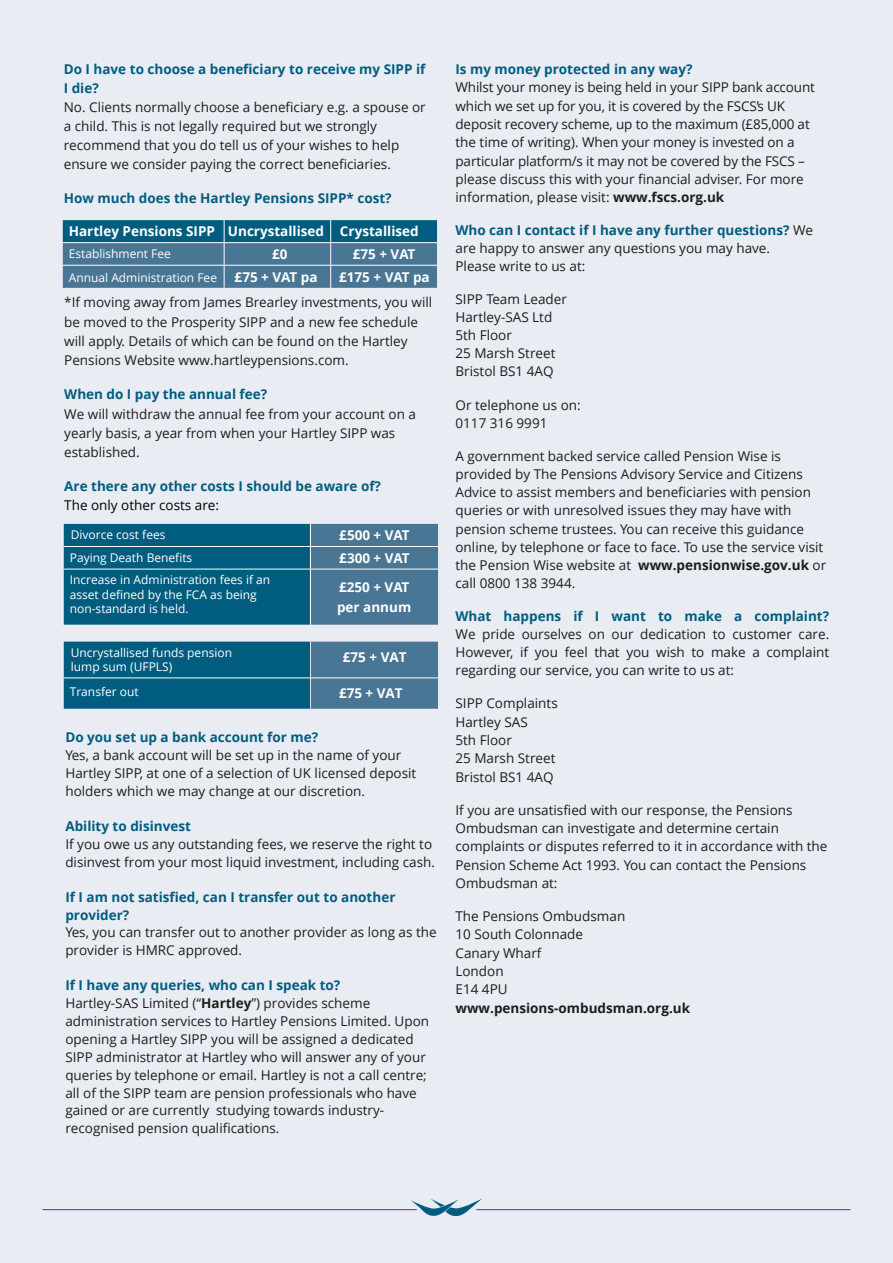
<style>
.page{position:relative;width:893px;height:1263px;background:#e9ecf3}
.page>*{position:absolute;margin:0;border:0;box-sizing:border-box;transform-origin:0 0}
.t1{font:13.5px/18.3px "Open Sans";color:#1d1d1b}
.t2{font:700 13.5px/19.5px "Open Sans";color:#fff}
.t3{font:700 13.5px/19.2px "Open Sans";color:#015d7f}
.t4{font:12px/14.7px "Open Sans";color:#fff}
.s1{font-weight:700;color:#015d7f}
.s2{font-weight:400;color:#000}
.s3{font-weight:700}
</style>
<div class="page">
<svg style="left:63px;top:220px;width:374px;height:68px;background:#387291"></svg>
<svg style="left:64px;top:524px;width:374px;height:101px;background:#1d6888"></svg>
<hr style="left:310px;top:569px;width:1px;height:56px;background:#fff">
<hr style="left:64px;top:569px;width:246px;height:1px;background:#fff">
<hr style="left:310px;top:569px;width:128px;height:1px;background:#fff">
<hr style="left:43px;top:1209px;width:374px;height:1px;background:#015d7f">
<hr style="left:476px;top:1209px;width:374px;height:1px;background:#015d7f">
<svg style="left:410px;top:1198px;width:73px;height:18px"></svg>
<svg style="left:64px;top:642px;width:374px;height:67px;background:#1b6787"></svg>
<hr style="left:310px;top:642px;width:1px;height:66px;background:#fff">
<hr style="left:64px;top:677px;width:246px;height:1px;background:#fff">
<hr style="left:310px;top:677px;width:128px;height:1px;background:#fff">
<p class="t1" style="left:64px;top:59px;width:363px;line-height:19px"><span class="s1">Do I have to choose a beneficiary to receive my SIPP if I die?<br></span>No. Clients normally choose a beneficiary e.g. a spouse or a child. This is not legally required but we strongly recommend that you do tell us of your wishes to help ensure we consider paying the correct beneficiaries.</p>
<p class="t3" style="left:64px;top:188px;width:329px">How much does the Hartley Pensions SIPP* cost?</p>
<p class="t2" style="left:69px;top:221px;width:148px">Hartley Pensions SIPP</p>
<p class="t2" style="left:228px;top:221px;width:98px">Uncrystallised</p>
<p class="t2" style="left:340px;top:221px;width:80px">Crystallised</p>
<p class="t4" style="left:69px;top:246px;width:104px">Establishment Fee</p>
<p class="t2" style="left:272px;top:244px;width:17px">£0</p>
<p class="t2" style="left:353px;top:244px;width:64px">£75 + VAT</p>
<p class="t4" style="left:69px;top:270px;width:150px">Annual Administration Fee</p>
<p class="t2" style="left:235px;top:267px;width:84px">£75 + VAT pa</p>
<p class="t2" style="left:339px;top:267px;width:92px">£175 + VAT pa</p>
<p class="t1" style="left:64px;top:293px;width:370px;line-height:19.2px">*If moving away from James Brearley investments, you will be moved to the Prosperity SIPP and a new fee schedule will apply. Details of which can be found on the Hartley Pensions Website www.hartleypensions.com.</p>
<p class="t1" style="left:64px;top:384px;width:353px;line-height:19.2px"><span class="s1">When do I pay the annual fee?<br></span>We will withdraw the annual fee from your account on a yearly basis, a year from when your Hartley SIPP was established.</p>
<p class="t3" style="left:64px;top:476px;width:318px">Are there any other costs I should be aware of?<br><span class="s2">The only other costs are:</span></p>
<p class="t4" style="left:71px;top:527px;width:96px">Divorce cost fees</p>
<p class="t2" style="left:339px;top:525px;width:72px">£500 + VAT</p>
<p class="t4" style="left:70px;top:550px;width:124px">Paying Death Benefits</p>
<p class="t2" style="left:339px;top:548px;width:72px">£300 + VAT</p>
<p class="t4" style="left:70px;top:572px;width:202px">Increase in Administration fees if an asset defined by the FCA as being non-standard is held.</p>
<p class="t2" style="left:337px;top:577px;width:76px">£250 + VAT per annum</p>
<p class="t4" style="left:71px;top:645px;width:163px">Uncrystallised funds pension lump sum (UFPLS)</p>
<p class="t2" style="left:343px;top:647px;width:65px">£75 + VAT</p>
<p class="t4" style="left:70px;top:684px;width:70px">Transfer out</p>
<p class="t2" style="left:339px;top:683px;width:65px">£75 + VAT</p>
<p class="t1" style="left:65px;top:727px;width:353px"><span class="s1">Do you set up a bank account for me?<br></span>Yes, a bank account will be set up in the name of your Hartley SIPP, at one of a selection of UK licensed deposit holders which we may change at our discretion.</p>
<p class="t1" style="left:65px;top:817px;width:371px;line-height:17.9px"><span class="s1">Ability to disinvest<br></span>If you owe us any outstanding fees, we reserve the right to disinvest from your most liquid investment, including cash.</p>
<p class="t1" style="left:65px;top:888px;width:373px;line-height:17.5px"><span class="s1">If I am not satisfied, can I transfer out to another provider?<br></span>Yes, you can transfer out to another provider as long as the provider is HMRC approved.</p>
<p class="t1" style="left:65px;top:976px;width:365px;line-height:17.9px"><span class="s1">If I have any queries, who can I speak to?<br></span>Hartley-SAS Limited (“<span class="s3">Hartley</span>”) provides scheme administration services to Hartley Pensions Limited. Upon opening a Hartley SIPP you will be assigned a dedicated SIPP administrator at Hartley who will answer any of your queries by telephone or email. Hartley is not a call centre; all of the SIPP team are pension professionals who have gained or are currently studying towards industry&shy;recognised pension qualifications.</p>
<p class="t1" style="left:455px;top:60px;width:361px"><span class="s1">Is my money protected in any way?<br></span>Whilst your money is being held in your SIPP bank account which we set up for you, it is covered by the FSCS’s UK deposit recovery scheme, up to the maximum (£85,000 at the time of writing). When your money is invested on a particular platform/s it may not be covered by the FSCS – please discuss this with your financial adviser. For more information, please visit: <span class="s3">www.fscs.org.uk</span></p>
<p class="t1" style="left:455px;top:221px;width:359px;line-height:17.9px"><span class="s1">Who can I contact if I have any further questions?</span> We are happy to answer any questions you may have.<br>Please write to us at:</p>
<p class="t1" style="left:455px;top:290px;width:113px">SIPP Team Leader<br>Hartley-SAS Ltd<br>5th Floor<br>25 Marsh Street<br>Bristol BS1 4AQ</p>
<p class="t1" style="left:455px;top:395px;width:127px">Or telephone us on:<br>0117 316 9991</p>
<p class="t1" style="left:455px;top:446px;width:372px">A government backed service called Pension Wise is provided by The Pensions Advisory Service and Citizens Advice to assist members and beneficiaries with pension queries or with unresolved issues they may have with pension scheme trustees. You can receive this guidance online, by telephone or face to face. To use the service visit the Pension Wise website at <span class="s3">www.pensionwise.gov.uk</span> or call 0800 138 3944.</p>
<p class="t1" style="left:455px;top:607px;width:375px;text-align:justify"><span class="s1">What happens if I want to make a complaint?<br></span>We pride ourselves on our dedication to customer care.<br>However, if you feel that you wish to make a complaint regarding our service, you can write to us at:</p>
<p class="t1" style="left:455px;top:694px;width:104px">SIPP Complaints<br>Hartley SAS<br>5th Floor<br>25 Marsh Street<br>Bristol BS1 4AQ</p>
<p class="t1" style="left:455px;top:800px;width:373px">If you are unsatisfied with our response, the Pensions Ombudsman can investigate and determine certain complaints or disputes referred to it in accordance with the Pension Scheme Act 1993. You can contact the Pensions Ombudsman at:</p>
<p class="t1" style="left:455px;top:907px;width:236px">The Pensions Ombudsman<br>10 South Colonnade<br>Canary Wharf<br>London<br>E14 4PU <span class="s3">www.pensions-ombudsman.org.uk</span></p>
</div>
